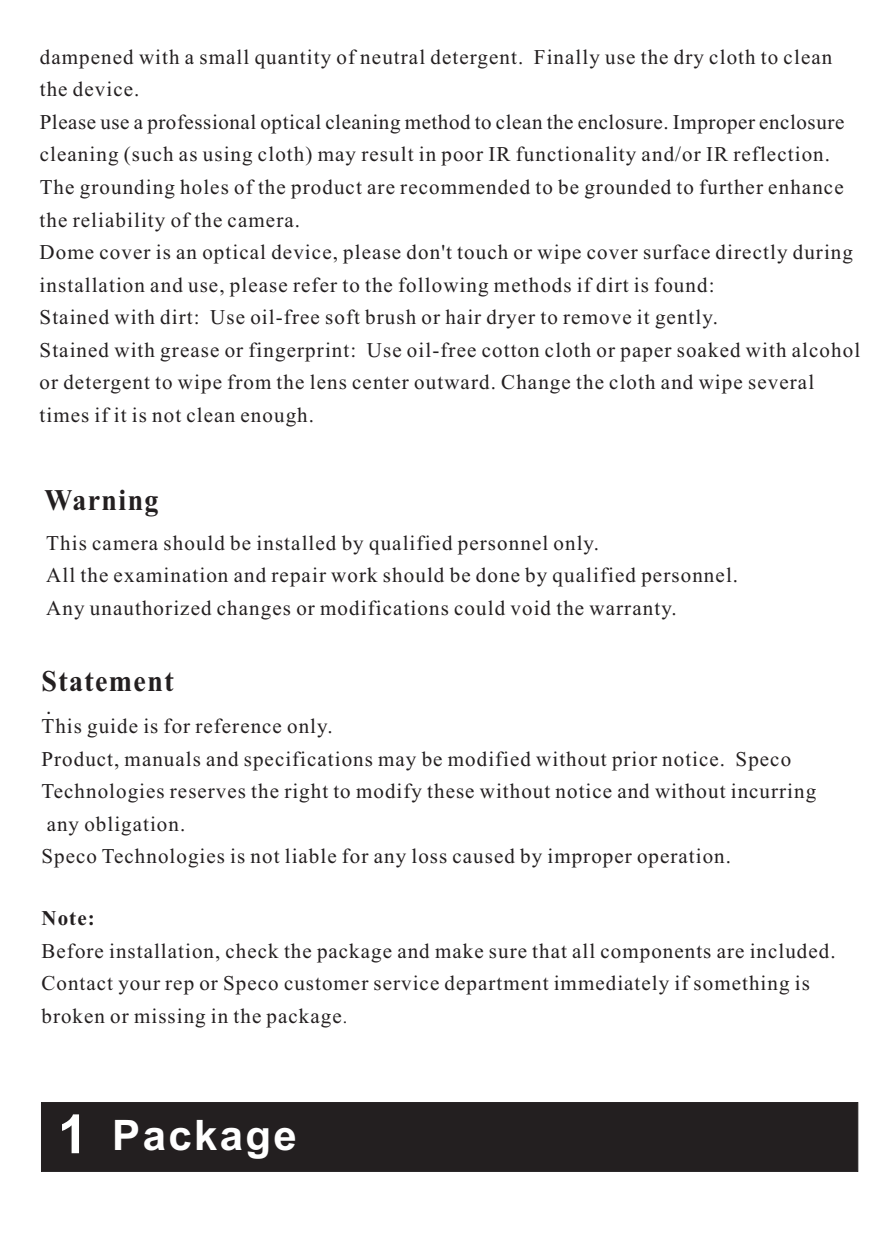
<style>
.page{position:relative;width:893px;height:1259px;background:#fff}
.page>*{position:absolute;margin:0;border:0;box-sizing:border-box;transform-origin:0 0}
.t1{font:700 42px "Arial";letter-spacing:.055em;color:#fff}
.t2{font:700 30px "Times New Roman";letter-spacing:.05em;color:#231f20;scale:.93 1}
.t3{font:21px/32.7px "Times New Roman";letter-spacing:.05em;color:#231f20}
.t4{font:700 21px "Times New Roman";color:#231f20}
.t5{font:21px "Calibri";color:#231f20}
.s1{font-size:18px}
.s2{font-size:54px}
</style>
<div class="page">
<div style="left:41px;top:1102px;width:817px;height:70px;background:#231f20"></div>
<p class="t3" style="left:39px;top:42px;width:822px">dampened with a small quantity of neutral detergent. Finally use the dry cloth to clean the device.<br>Please use a professional optical cleaning method to clean the enclosure. Improper enclosure cleaning (such as using cloth) may result in poor IR functionality and/or IR reflection.<br>The grounding holes of the product are recommended to be grounded to further enhance the reliability of the camera.<br>Dome cover is an optical device, please don't touch or wipe cover surface directly during installation and use, please refer to the following methods if dirt is found:<br>Stained with dirt: Use oil-free soft brush or hair dryer to remove it gently.<br>Stained with grease or fingerprint: Use oil-free cotton cloth or paper soaked with alcohol or detergent to wipe from the lens center outward. Change the cloth and wipe several times if it is not clean enough.</p>
<h2 class="t2" style="left:45px;top:490px;width:124px">Warning</h2>
<p class="t3" style="left:46px;top:528px;width:693px">This camera should be installed by qualified personnel only.<br>All the examination and repair work should be done by qualified personnel.<br>Any unauthorized changes or modifications could void the warranty.</p>
<h2 class="t2" style="left:41px;top:671px;width:144px">Statement</h2>
<p class="t5" style="left:46px;top:698px;width:7px">.</p>
<p class="t3" style="left:41px;top:712px;width:776px">This guide is for reference only.<br>Product, manuals and specifications may be modified without prior notice. Speco Technologies reserves the right to modify these without notice and without incurring any obligation.<br>Speco Technologies is not liable for any loss caused by improper operation.</p>
<p class="t4" style="left:42px;top:911px;width:55px">Note:</p>
<p class="t3" style="left:41px;top:936px;width:796px">Before installation, check the package and make sure that all components are included.<br>Contact your rep or Speco customer service department immediately if something is broken or missing in the package<span class="s1">.</span></p>
<h1 class="t1" style="left:58px;top:1119px;width:241px"><span class="s2">1</span> Package</h1>
</div>
